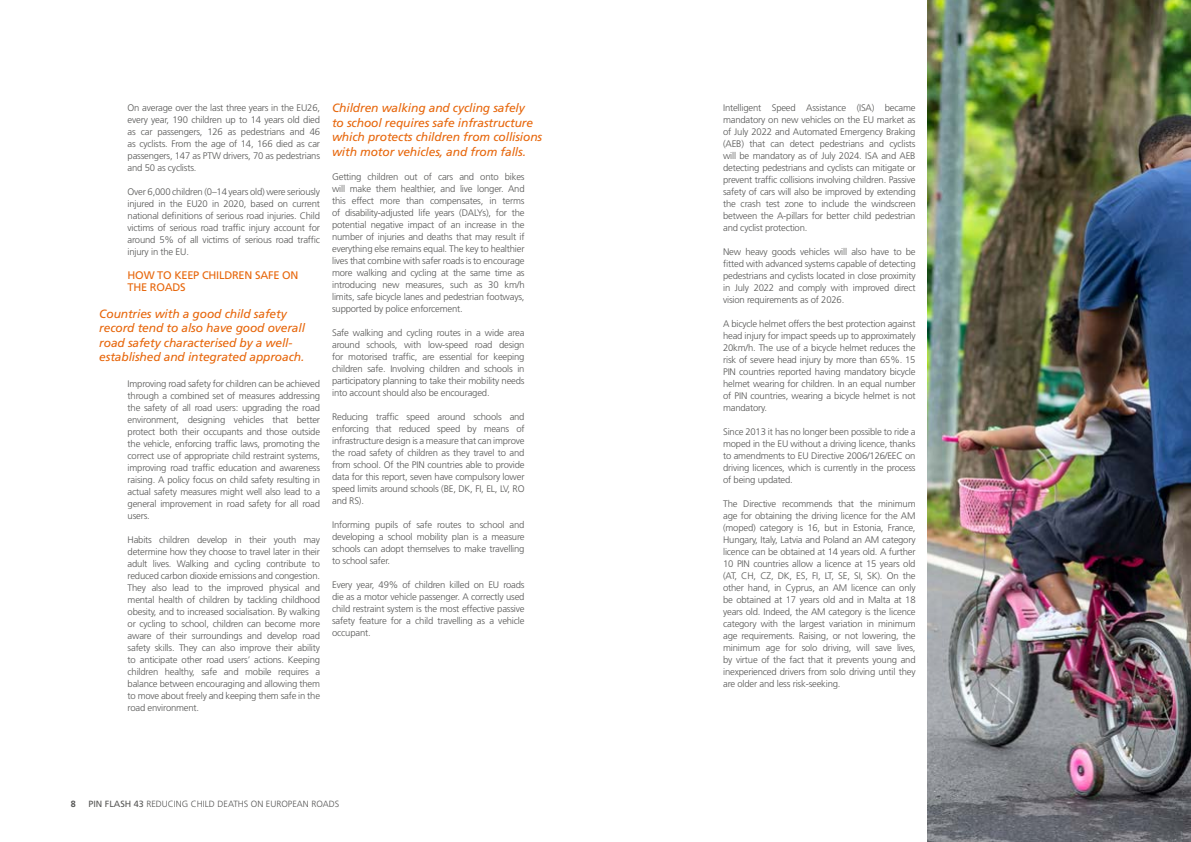
<style>
.page{position:relative;width:1191px;height:842px;background:#fff}
.page>*{position:absolute;margin:0;border:0;box-sizing:border-box;transform-origin:0 0}
.t1{font:italic 12px/14.4px "Frutiger LT Std";letter-spacing:-.01em;color:#e7660b}
.t2{font:11px/12px "Frutiger LT Std";letter-spacing:-.02em;color:#e7660b}
.t3{font:300 9.5px/12px "Frutiger LT Std";letter-spacing:-.02em;color:#575756;text-align:justify}
.t4{font:300 9px "Frutiger LT Std";color:#575756}
.t5{font:700 9px "Frutiger LT Std";color:#575756}
.s1{font-weight:400}
</style>
<div class="page">
<img style="left:927px;top:0;width:264px;height:842px">
<p class="t3" style="left:128px;top:101px;width:194px">On average over the last three years in the EU26, every year, 190 children up to 14 years old died as car passengers, 126 as pedestrians and 46 as cyclists. From the age of 14, 166 died as car passengers, 147 as PTW drivers, 70 as pedestrians and 50 as cyclists.</p>
<p class="t3" style="left:128px;top:185px;width:194px">Over 6,000 children (0–14 years old) were seriously injured in the EU20 in 2020, based on current national definitions of serious road injuries. Child victims of serious road traffic injury account for around 5% of all victims of serious road traffic injury in the EU.</p>
<p class="t2" style="left:128px;top:269px;width:172px">HOW TO KEEP CHILDREN SAFE ON<br>THE ROADS</p>
<p class="t1" style="left:99px;top:307px;width:207px">Countries with a good child safety record tend to also have good overall road safety characterised by a well&shy;established and integrated approach.</p>
<p class="t3" style="left:128px;top:377px;width:194px">Improving road safety for children can be achieved through a combined set of measures addressing the safety of all road users: upgrading the road environment, designing vehicles that better protect both their occupants and those outside the vehicle, enforcing traffic laws, promoting the correct use of appropriate child restraint systems, improving road traffic education and awareness raising. A policy focus on child safety resulting in actual safety measures might well also lead to a general improvement in road safety for all road users.</p>
<p class="t3" style="left:128px;top:533px;width:194px">Habits children develop in their youth may determine how they choose to travel later in their adult lives. Walking and cycling contribute to reduced carbon dioxide emissions and congestion.<br>They also lead to the improved physical and mental health of children by tackling childhood obesity, and to increased socialisation. By walking or cycling to school, children can become more aware of their surroundings and develop road safety skills. They can also improve their ability to anticipate other road users’ actions. Keeping children healthy, safe and mobile requires a balance between encouraging and allowing them to move about freely and keeping them safe in the road environment.</p>
<p class="t1" style="left:332px;top:101px;width:212px">Children walking and cycling safely<br>to school requires safe infrastructure which protects children from collisions with motor vehicles, and from falls.</p>
<p class="t3" style="left:332px;top:171px;width:194px">Getting children out of cars and onto bikes will make them healthier, and live longer. And this effect more than compensates, in terms of disability-adjusted life years (DALYs), for the potential negative impact of an increase in the number of injuries and deaths that may result if everything else remains equal. The key to healthier lives that combine with safer roads is to encourage more walking and cycling at the same time as introducing new measures, such as 30 km/h limits, safe bicycle lanes and pedestrian footways, supported by police enforcement.</p>
<p class="t3" style="left:332px;top:327px;width:194px">Safe walking and cycling routes in a wide area around schools, with low-speed road design for motorised traffic, are essential for keeping children safe. Involving children and schools in participatory planning to take their mobility needs into account should also be encouraged.</p>
<p class="t3" style="left:332px;top:411px;width:194px">Reducing traffic speed around schools and enforcing that reduced speed by means of infrastructure design is a measure that can improve the road safety of children as they travel to and from school. Of the PIN countries able to provide data for this report, seven have compulsory lower speed limits around schools (BE, DK, FI, EL, LV, RO and RS).</p>
<p class="t3" style="left:332px;top:519px;width:194px">Informing pupils of safe routes to school and developing a school mobility plan is a measure schools can adopt themselves to make travelling to school safer.</p>
<p class="t3" style="left:332px;top:579px;width:194px">Every year, 49% of children killed on EU roads die as a motor vehicle passenger. A correctly used child restraint system is the most effective passive safety feature for a child travelling as a vehicle occupant.</p>
<p class="t5" style="left:71px;top:798px;width:7px">8</p>
<p class="t4" style="left:88px;top:798px;width:252px"><span class="s1">PIN FLASH 43</span> REDUCING CHILD DEATHS ON EUROPEAN ROADS</p>
<p class="t3" style="left:723px;top:101px;width:194px">Intelligent Speed Assistance (ISA) became mandatory on new vehicles on the EU market as of July 2022 and Automated Emergency Braking (AEB) that can detect pedestrians and cyclists will be mandatory as of July 2024. ISA and AEB detecting pedestrians and cyclists can mitigate or prevent traffic collisions involving children. Passive safety of cars will also be improved by extending the crash test zone to include the windscreen between the A-pillars for better child pedestrian and cyclist protection.</p>
<p class="t3" style="left:723px;top:245px;width:194px">New heavy goods vehicles will also have to be fitted with advanced systems capable of detecting pedestrians and cyclists located in close proximity in July 2022 and comply with improved direct vision requirements as of 2026.</p>
<p class="t3" style="left:723px;top:317px;width:194px">A bicycle helmet offers the best protection against head injury for impact speeds up to approximately 20km/h. The use of a bicycle helmet reduces the risk of severe head injury by more than 65%. 15<br>PIN countries reported having mandatory bicycle helmet wearing for children. In an equal number of PIN countries, wearing a bicycle helmet is not mandatory.</p>
<p class="t3" style="left:723px;top:425px;width:194px">Since 2013 it has no longer been possible to ride a moped in the EU without a driving licence, thanks to amendments to EU Directive 2006/126/EEC on driving licences, which is currently in the process of being updated.</p>
<p class="t3" style="left:723px;top:497px;width:194px">The Directive recommends that the minimum age for obtaining the driving licence for the AM (moped) category is 16, but in Estonia, France, Hungary, Italy, Latvia and Poland an AM category licence can be obtained at 14 years old. A further 10 PIN countries allow a licence at 15 years old (AT, CH, CZ, DK, ES, FI, LT, SE, SI, SK). On the other hand, in Cyprus, an AM licence can only be obtained at 17 years old and in Malta at 18 years old. Indeed, the AM category is the licence category with the largest variation in minimum age requirements. Raising, or not lowering, the minimum age for solo driving, will save lives, by virtue of the fact that it prevents young and inexperienced drivers from solo driving until they are older and less risk-seeking.</p>
</div>
